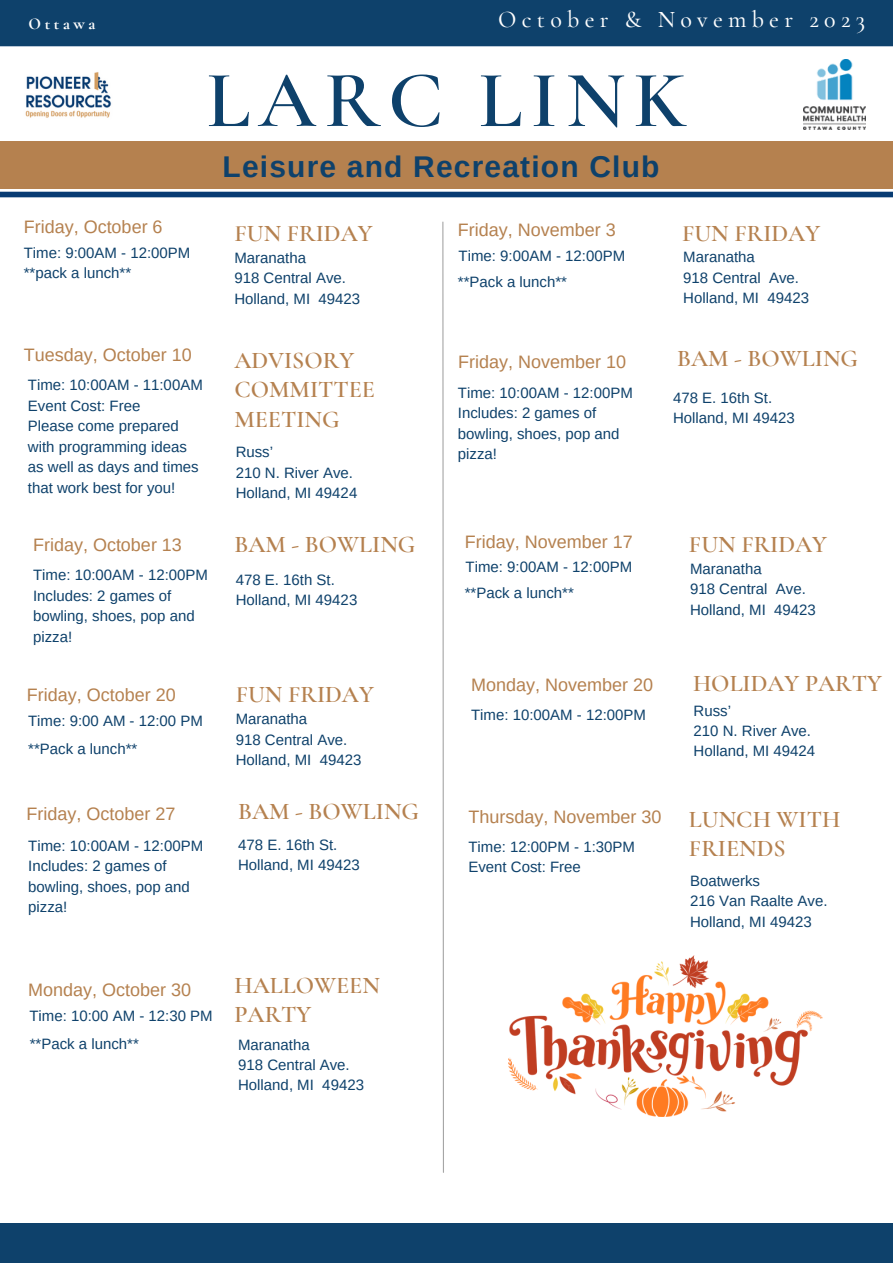
<style>
.page{position:relative;width:893px;height:1264px;background:#fff}
.page>*{position:absolute;margin:0;border:0;box-sizing:border-box;transform-origin:0 0}
.t1{font:600 81px "Cormorant Garamond";letter-spacing:.1em;color:#0e416b}
.t2{font:700 30px "Arimo";letter-spacing:.04em;color:#0e416b}
.t3{font:600 24px/29.2px "Cormorant Garamond";color:#b5814f}
.t4{font:500 24px "Cormorant Garamond";letter-spacing:.22em;color:#fff}
.t5{font:18px "Arimo";color:#b5814f}
.t6{font:700 16.5px "Cormorant Garamond";letter-spacing:.22em;color:#fff}
.t7{font:15px/20.5px "Arimo";color:#0e416b}
</style>
<div class="page">
<div style="left:0;top:192px;width:892px;height:5px;background:#083c73"></div>
<svg style="left:442px;top:221px;width:2px;height:952px"></svg>
<div style="left:0;top:0;width:892px;height:46px;background:#0e416b"></div>
<div style="left:0;top:1223px;width:892px;height:39px;background:#0e416b"></div>
<div style="left:0;top:142px;width:892px;height:47px;background:#b5814f"></div>
<img style="left:25px;top:72px;width:87px;height:46px">
<img style="left:803px;top:60px;width:62px;height:69px">
<img style="left:508px;top:955px;width:314px;height:161px">
<p class="t6" style="left:28px;top:14px;width:68px">Ottawa</p>
<p class="t4" style="left:498px;top:5px;width:368px">October &amp; November 2023</p>
<p class="t1" style="left:206px;top:51px;width:481px">LARC LINK</p>
<p class="t2" style="left:222px;top:149px;width:438px">Leisure and Recreation Club</p>
<p class="t5" style="left:24px;top:216px;width:140px">Friday, October 6</p>
<p class="t3" style="left:234px;top:218px;width:140px">FUN FRIDAY</p>
<p class="t7" style="left:234px;top:248px;width:73px">Maranatha</p>
<p class="t7" style="left:234px;top:268px;width:113px">918 Central Ave.</p>
<p class="t7" style="left:234px;top:288px;width:127px">Holland, MI 49423</p>
<p class="t7" style="left:24px;top:242px;width:168px">Time: 9:00AM - 12:00PM</p>
<p class="t7" style="left:24px;top:262px;width:109px">**pack a lunch**</p>
<p class="t5" style="left:24px;top:345px;width:169px">Tuesday, October 10</p>
<p class="t7" style="left:28px;top:375px;width:176px">Time: 10:00AM - 11:00AM</p>
<p class="t7" style="left:28px;top:395px;width:114px">Event Cost: Free</p>
<p class="t7" style="left:28px;top:416px;width:172px">Please come prepared with programming ideas as well as days and times that work best for you!</p>
<p class="t5" style="left:33px;top:534px;width:150px">Friday, October 13</p>
<p class="t7" style="left:33px;top:564px;width:176px">Time: 10:00AM - 12:00PM</p>
<p class="t7" style="left:33px;top:585px;width:163px">Includes: 2 games of bowling, shoes, pop and pizza!</p>
<p class="t3" style="left:234px;top:346px;width:142px">ADVISORY<br>COMMITTEE</p>
<p class="t3" style="left:234px;top:404px;width:107px">MEETING</p>
<p class="t7" style="left:236px;top:442px;width:39px">Russ’</p>
<p class="t7" style="left:236px;top:462px;width:119px">210 N. River Ave.</p>
<p class="t7" style="left:236px;top:482px;width:123px">Holland, MI 49424</p>
<p class="t3" style="left:234px;top:530px;width:182px">BAM - BOWLING</p>
<p class="t7" style="left:236px;top:569px;width:101px">478 E. 16th St.</p>
<p class="t7" style="left:236px;top:589px;width:123px">Holland, MI 49423</p>
<p class="t5" style="left:27px;top:685px;width:150px">Friday, October 20</p>
<p class="t3" style="left:236px;top:679px;width:140px">FUN FRIDAY</p>
<p class="t7" style="left:28px;top:710px;width:176px">Time: 9:00 AM - 12:00 PM</p>
<p class="t7" style="left:236px;top:708px;width:73px">Maranatha</p>
<p class="t7" style="left:236px;top:729px;width:113px">918 Central Ave.</p>
<p class="t7" style="left:236px;top:749px;width:127px">Holland, MI 49423</p>
<p class="t7" style="left:28px;top:738px;width:111px">**Pack a lunch**</p>
<p class="t5" style="left:27px;top:803px;width:150px">Friday, October 27</p>
<p class="t7" style="left:28px;top:835px;width:176px">Time: 10:00AM - 12:00PM</p>
<p class="t7" style="left:28px;top:855px;width:163px">Includes: 2 games of bowling, shoes, pop and pizza!</p>
<p class="t3" style="left:238px;top:796px;width:182px">BAM - BOWLING</p>
<p class="t7" style="left:238px;top:834px;width:101px">478 E. 16th St.</p>
<p class="t7" style="left:238px;top:854px;width:123px">Holland, MI 49423</p>
<p class="t5" style="left:28px;top:980px;width:164px">Monday, October 30</p>
<p class="t3" style="left:234px;top:970px;width:147px">HALLOWEEN</p>
<p class="t7" style="left:29px;top:1005px;width:185px">Time: 10:00 AM - 12:30 PM</p>
<p class="t3" style="left:234px;top:1000px;width:78px">PARTY</p>
<p class="t7" style="left:238px;top:1034px;width:73px">Maranatha</p>
<p class="t7" style="left:238px;top:1054px;width:113px">918 Central Ave.</p>
<p class="t7" style="left:238px;top:1074px;width:127px">Holland, MI 49423</p>
<p class="t7" style="left:30px;top:1033px;width:111px">**Pack a lunch**</p>
<p class="t5" style="left:458px;top:220px;width:159px">Friday, November 3</p>
<p class="t3" style="left:682px;top:218px;width:140px">FUN FRIDAY</p>
<p class="t7" style="left:683px;top:247px;width:73px">Maranatha</p>
<p class="t7" style="left:683px;top:267px;width:117px">918 Central Ave.</p>
<p class="t7" style="left:683px;top:287px;width:127px">Holland, MI 49423</p>
<p class="t7" style="left:458px;top:245px;width:168px">Time: 9:00AM - 12:00PM</p>
<p class="t7" style="left:458px;top:271px;width:111px">**Pack a lunch**</p>
<p class="t5" style="left:458px;top:351px;width:169px">Friday, November 10</p>
<p class="t7" style="left:458px;top:382px;width:176px">Time: 10:00AM - 12:00PM</p>
<p class="t7" style="left:458px;top:402px;width:163px">Includes: 2 games of bowling, shoes, pop and pizza!</p>
<p class="t3" style="left:677px;top:344px;width:182px">BAM - BOWLING</p>
<p class="t7" style="left:673px;top:387px;width:101px">478 E. 16th St.</p>
<p class="t7" style="left:673px;top:408px;width:123px">Holland, MI 49423</p>
<p class="t5" style="left:465px;top:531px;width:169px">Friday, November 17</p>
<p class="t3" style="left:689px;top:530px;width:140px">FUN FRIDAY</p>
<p class="t7" style="left:690px;top:558px;width:73px">Maranatha</p>
<p class="t7" style="left:690px;top:579px;width:117px">918 Central Ave.</p>
<p class="t7" style="left:690px;top:599px;width:127px">Holland, MI 49423</p>
<p class="t7" style="left:465px;top:557px;width:168px">Time: 9:00AM - 12:00PM</p>
<p class="t7" style="left:465px;top:583px;width:111px">**Pack a lunch**</p>
<p class="t5" style="left:471px;top:675px;width:183px">Monday, November 20</p>
<p class="t3" style="left:693px;top:668px;width:190px">HOLIDAY PARTY</p>
<p class="t7" style="left:471px;top:704px;width:176px">Time: 10:00AM - 12:00PM</p>
<p class="t5" style="left:468px;top:806px;width:194px">Thursday, November 30</p>
<p class="t7" style="left:468px;top:836px;width:168px">Time: 12:00PM - 1:30PM<br>Event Cost: Free</p>
<p class="t7" style="left:693px;top:700px;width:39px">Russ’</p>
<p class="t7" style="left:693px;top:720px;width:119px">210 N. River Ave.</p>
<p class="t7" style="left:693px;top:740px;width:123px">Holland, MI 49424</p>
<p class="t3" style="left:689px;top:804px;width:153px">LUNCH WITH</p>
<p class="t3" style="left:689px;top:834px;width:98px">FRIENDS</p>
<p class="t7" style="left:690px;top:870px;width:71px">Boatwerks</p>
<p class="t7" style="left:690px;top:890px;width:139px">216 Van Raalte Ave.</p>
<p class="t7" style="left:690px;top:911px;width:123px">Holland, MI 49423</p>
</div>
